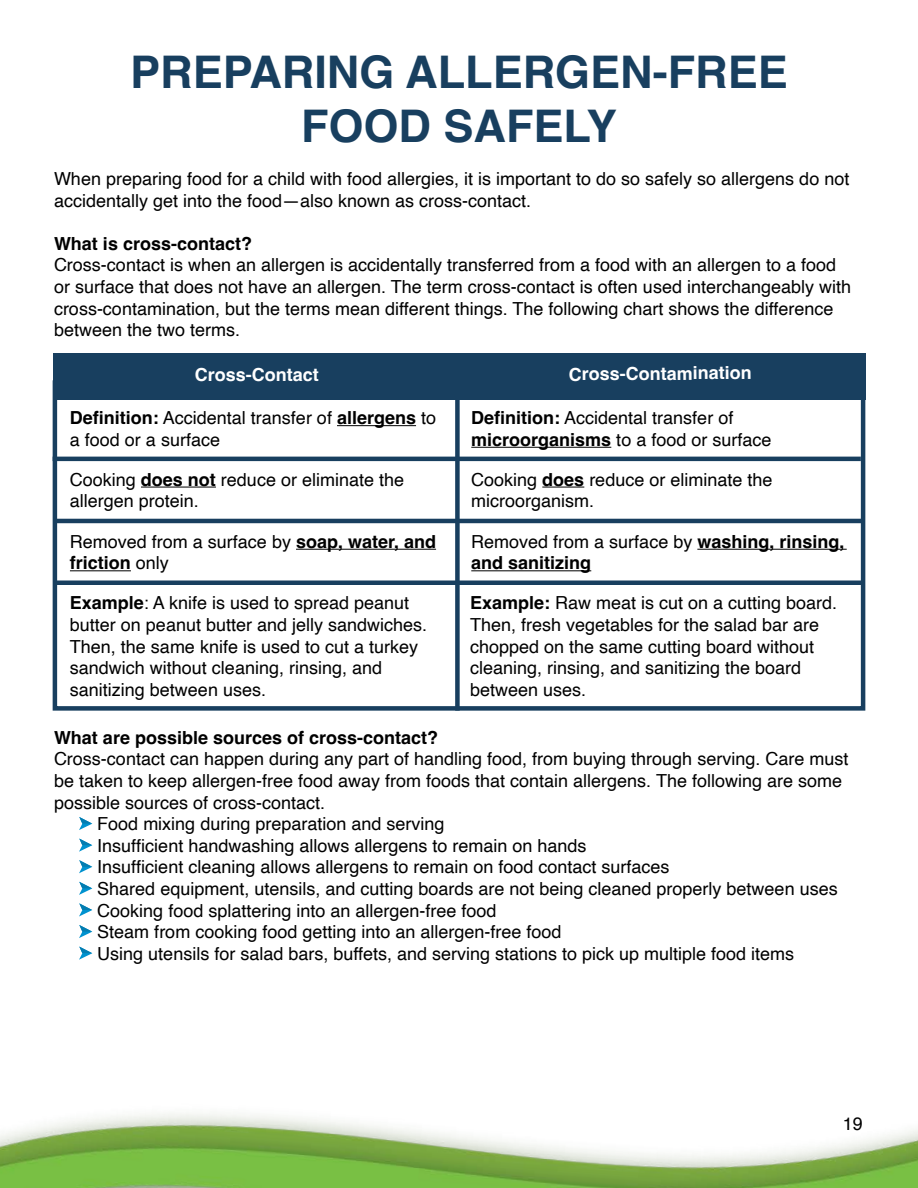
<style>
.page{position:relative;width:918px;height:1188px;background:#fff}
.page>*{position:absolute;margin:0;border:0;box-sizing:border-box;transform-origin:0 0}
.t1{font:700 45px "Helvetica";color:#183f5f}
.t2{font:18px/21.6px "Helvetica";color:#000}
.t3{font:700 18px/21.6px "Helvetica";color:#000}
.t4{font:700 18px "Helvetica";color:#fff}
.s1{font-weight:700}
.s2{font-weight:400}
</style>
<div class="page">
<img style="left:0;top:931px;width:918px;height:257px">
<div style="left:53px;top:353px;width:812px;height:47px;background:#183f5f"></div>
<div style="left:53px;top:380px;width:812px;height:331px;border:4px solid #183f5f"></div>
<div style="left:455px;top:388px;width:5px;height:323px;background:#183f5f"></div>
<hr style="left:337px;top:425px;width:79px;height:1px;background:#000">
<hr style="left:141px;top:487px;width:75px;height:1px;background:#000">
<hr style="left:296px;top:549px;width:140px;height:1px;background:#000">
<hr style="left:70px;top:570px;width:61px;height:1px;background:#000">
<hr style="left:471px;top:447px;width:140px;height:1px;background:#000">
<hr style="left:542px;top:487px;width:42px;height:1px;background:#000">
<hr style="left:697px;top:549px;width:150px;height:1px;background:#000">
<hr style="left:471px;top:570px;width:120px;height:1px;background:#000">
<hr style="left:53px;top:457px;width:808px;height:4px;background:#183f5f">
<hr style="left:55px;top:519px;width:808px;height:4px;background:#183f5f">
<div style="left:56px;top:580px;width:808px;height:5px;background:#183f5f"></div>
<svg style="left:79px;top:817px;width:13px;height:13px"></svg>
<svg style="left:79px;top:839px;width:13px;height:13px"></svg>
<svg style="left:79px;top:860px;width:13px;height:13px"></svg>
<svg style="left:79px;top:882px;width:13px;height:13px"></svg>
<svg style="left:79px;top:903px;width:13px;height:14px"></svg>
<svg style="left:79px;top:925px;width:13px;height:13px"></svg>
<svg style="left:79px;top:947px;width:13px;height:13px"></svg>
<p class="t1" style="left:130px;top:44px;width:659px">PREPARING ALLERGEN-FREE</p>
<p class="t1" style="left:301px;top:98px;width:317px">FOOD SAFELY</p>
<p class="t2" style="left:54px;top:168px;width:797px">When preparing food for a child with food allergies, it is important to do so safely so allergens do not accidentally get into the food—also known as cross-contact.</p>
<p class="t3" style="left:54px;top:235px;width:200px">What is cross-contact?</p>
<p class="t2" style="left:54px;top:255px;width:799px">Cross-contact is when an allergen is accidentally transferred from a food with an allergen to a food or surface that does not have an allergen. The term cross-contact is often used interchangeably with cross-contamination, but the terms mean different things. The following chart shows the difference between the two terms.</p>
<p class="t4" style="left:195px;top:364px;width:126px">Cross-Contact</p>
<p class="t4" style="left:569px;top:362px;width:185px">Cross-Contamination</p>
<p class="t2" style="left:70px;top:408px;width:368px"><span class="s1">Definition:</span> Accidental transfer of <span class="s1">allergens</span> to a food or a surface</p>
<p class="t2" style="left:70px;top:469px;width:336px">Cooking <span class="s1">does not</span> reduce or eliminate the allergen protein.</p>
<p class="t2" style="left:70px;top:531px;width:368px">Removed from a surface by <span class="s1">soap, water, and friction</span> only</p>
<p class="t2" style="left:70px;top:593px;width:359px"><span class="s1">Example</span>: A knife is used to spread peanut butter on peanut butter and jelly sandwiches.<br>Then, the same knife is used to cut a turkey sandwich without cleaning, rinsing, and sanitizing between uses.</p>
<p class="t2" style="left:471px;top:408px;width:302px"><span class="s1">Definition:</span> Accidental transfer of <span class="s1">microorganisms</span> to a food or surface</p>
<p class="t2" style="left:471px;top:469px;width:303px">Cooking <span class="s1">does</span> reduce or eliminate the microorganism.</p>
<p class="t3" style="left:471px;top:533px;width:375px"><span class="s2">Removed from a surface by</span> washing, rinsing, and sanitizing</p>
<p class="t2" style="left:470px;top:593px;width:369px"><span class="s1">Example:</span> Raw meat is cut on a cutting board.<br>Then, fresh vegetables for the salad bar are chopped on the same cutting board without cleaning, rinsing, and sanitizing the board between uses.</p>
<p class="t3" style="left:54px;top:729px;width:386px">What are possible sources of cross-contact?</p>
<p class="t2" style="left:54px;top:749px;width:796px">Cross-contact can happen during any part of handling food, from buying through serving. Care must be taken to keep allergen-free food away from foods that contain allergens. The following are some possible sources of cross-contact.</p>
<p class="t2" style="left:97px;top:814px;width:349px">Food mixing during preparation and serving</p>
<p class="t2" style="left:97px;top:835px;width:491px">Insufficient handwashing allows allergens to remain on hands</p>
<p class="t2" style="left:97px;top:857px;width:574px">Insufficient cleaning allows allergens to remain on food contact surfaces</p>
<p class="t2" style="left:97px;top:878px;width:742px">Shared equipment, utensils, and cutting boards are not being cleaned properly between uses</p>
<p class="t2" style="left:97px;top:900px;width:401px">Cooking food splattering into an allergen-free food</p>
<p class="t2" style="left:97px;top:922px;width:466px">Steam from cooking food getting into an allergen-free food</p>
<p class="t2" style="left:97px;top:943px;width:698px">Using utensils for salad bars, buffets, and serving stations to pick up multiple food items</p>
<p class="t2" style="left:843px;top:1113px;width:22px">19</p>
</div>
